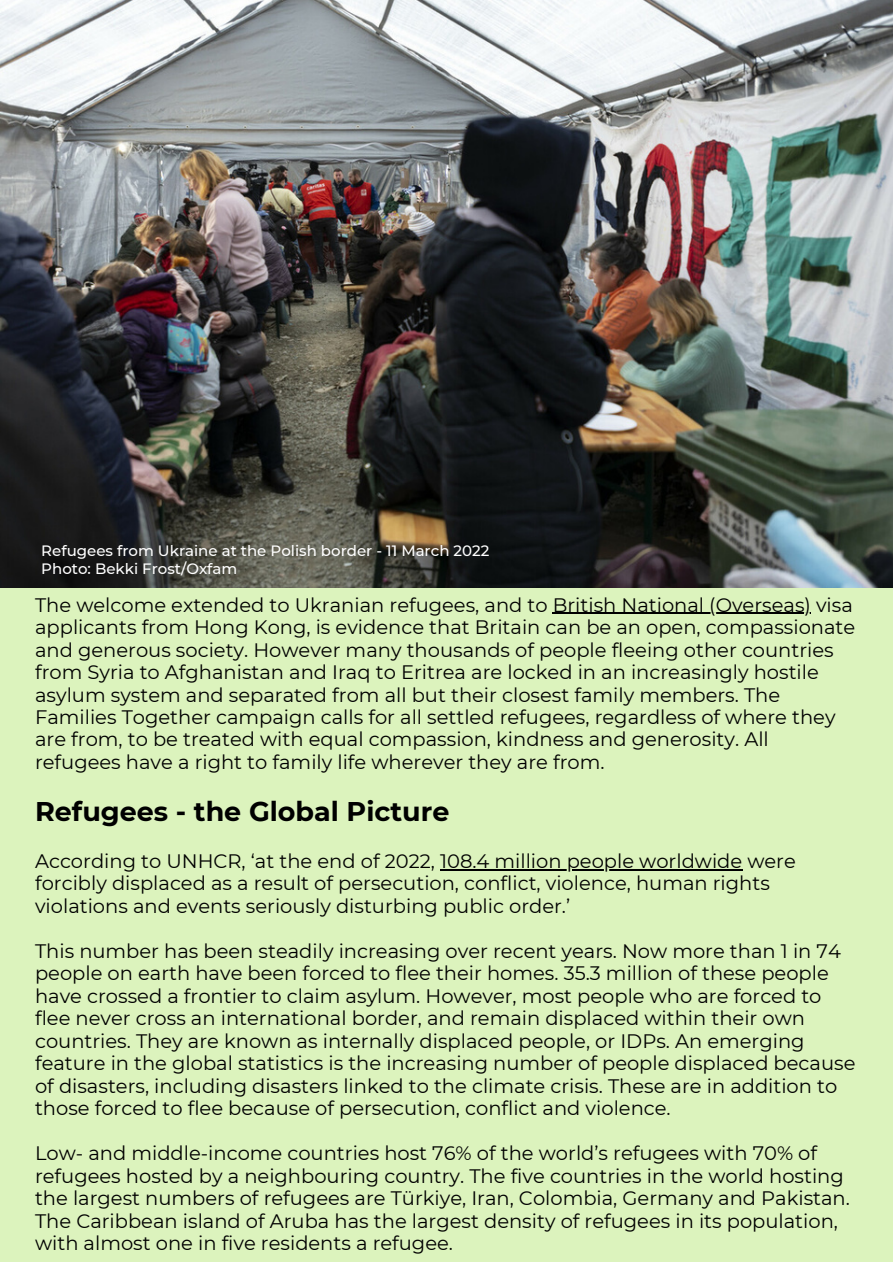
<style>
.page{position:relative;width:893px;height:1264px;background:#fff}
.page>*{position:absolute;margin:0;border:0;box-sizing:border-box;transform-origin:0 0}
.t1{font:700 27px "Montserrat";color:#000}
.t2{font:19.5px/22.5px "Montserrat";color:#000}
.t3{font:500 15px "Montserrat";color:#fff}
</style>
<div class="page">
<div style="left:0;top:586px;width:892px;height:675px;background:#dcf3bd"></div>
<img style="left:0;top:0;width:892px;height:587px">
<hr style="left:552px;top:612px;width:258px;height:1px;background:#000">
<hr style="left:440px;top:869px;width:302px;height:1px;background:#000">
<p class="t3" style="left:41px;top:542px;width:449px">Refugees from Ukraine at the Polish border - 11 March 2022</p>
<p class="t3" style="left:41px;top:560px;width:197px">Photo: Bekki Frost/Oxfam</p>
<p class="t2" style="left:35px;top:593px;width:821px">The welcome extended to Ukranian refugees, and to British National (Overseas) visa applicants from Hong Kong, is evidence that Britain can be an open, compassionate and generous society. However many thousands of people fleeing other countries from Syria to Afghanistan and Iraq to Eritrea are locked in an increasingly hostile asylum system and separated from all but their closest family members. The Families Together campaign calls for all settled refugees, regardless of where they are from, to be treated with equal compassion, kindness and generosity. All refugees have a right to family life wherever they are from.</p>
<p class="t1" style="left:35px;top:794px;width:416px">Refugees - the Global Picture</p>
<p class="t2" style="left:35px;top:849px;width:762px">According to UNHCR, ‘at the end of 2022, 108.4 million people worldwide were forcibly displaced as a result of persecution, conflict, violence, human rights violations and events seriously disturbing public order.’</p>
<p class="t2" style="left:35px;top:939px;width:821px">This number has been steadily increasing over recent years. Now more than 1 in 74 people on earth have been forced to flee their homes. 35.3 million of these people have crossed a frontier to claim asylum. However, most people who are forced to flee never cross an international border, and remain displaced within their own countries. They are known as internally displaced people, or IDPs. An emerging feature in the global statistics is the increasing number of people displaced because of disasters, including disasters linked to the climate crisis. These are in addition to those forced to flee because of persecution, conflict and violence.</p>
<p class="t2" style="left:35px;top:1142px;width:816px">Low- and middle-income countries host 76% of the world’s refugees with 70% of refugees hosted by a neighbouring country. The five countries in the world hosting the largest numbers of refugees are Türkiye, Iran, Colombia, Germany and Pakistan.<br>The Caribbean island of Aruba has the largest density of refugees in its population, with almost one in five residents a refugee.</p>
</div>
